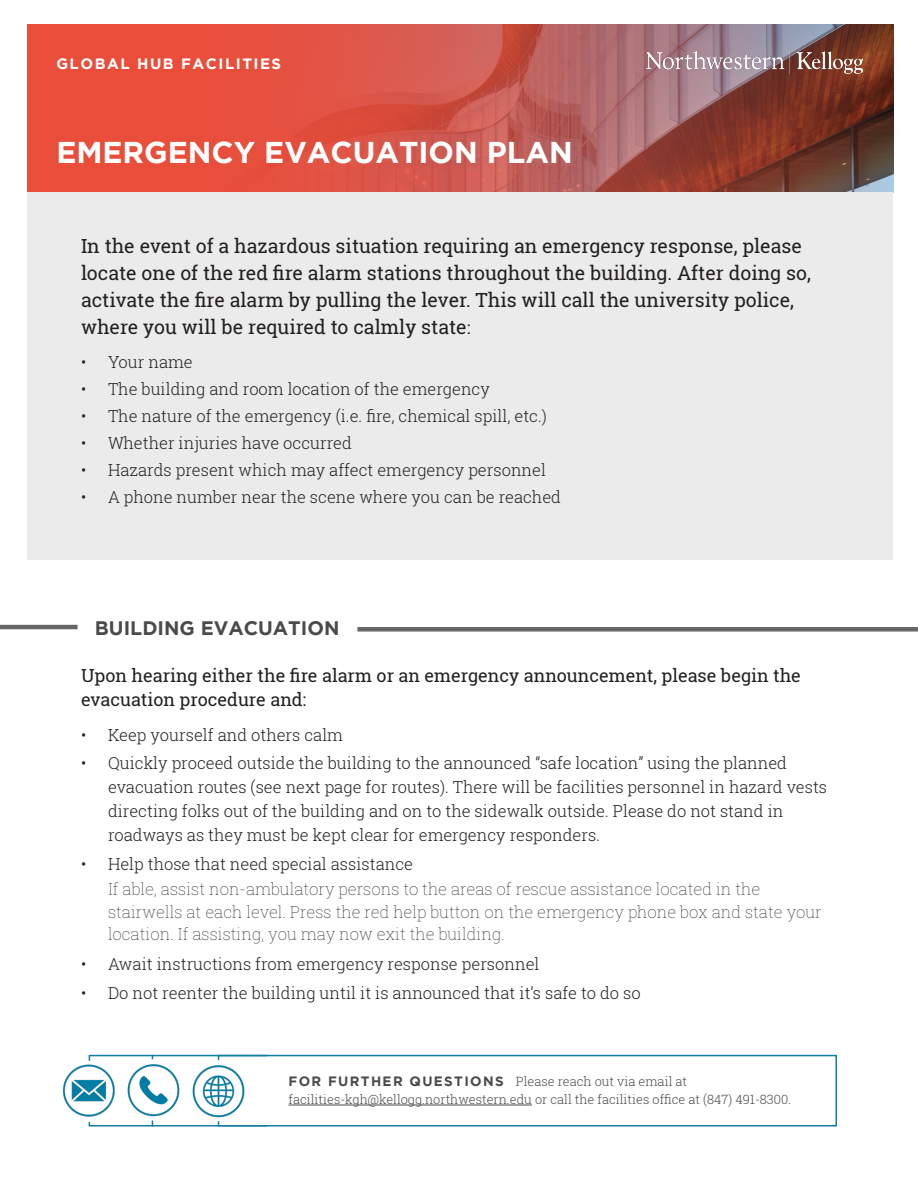
<style>
.page{position:relative;width:918px;height:1188px;background:#fff}
.page>*{position:absolute;margin:0;border:0;box-sizing:border-box;transform-origin:0 0}
.t1{font:700 30px "Gotham";color:#fff}
.t2{font:19.5px/27px "Roboto Slab";color:#231f20}
.t3{font:700 19.5px "Gotham";color:#494a4a}
.t4{font:18px/24px "Roboto Slab";color:#231f20}
.t5{font:300 16.5px/24px "Roboto Slab";color:#231f20}
.t6{font:100 16.5px/22.5px "Roboto Slab";color:#231f20}
.t7{font:700 15px "Gotham";letter-spacing:.1em;color:#fff}
.t8{font:300 12.75px "Roboto Slab";color:#494a4a}
.s1{font-size:18px}
.s2{font-family:"Gotham";font-weight:700;font-size:13.5px}
</style>
<div class="page">
<svg style="left:28px;top:24px;width:865px;height:168px;background:#c05247"></svg>
<img style="left:646px;top:51px;width:216px;height:22px">
<div style="left:28px;top:192px;width:865px;height:368px;background:#ebebec"></div>
<div style="left:152px;top:1055px;width:116px;height:72px;border:2px solid #0f7da4"></div>
<div style="left:89px;top:1055px;width:65px;height:72px;border:2px solid #0f7da4"></div>
<div style="left:218px;top:1055px;width:619px;height:71px;border:2px solid #0f7da4"></div>
<div style="left:58px;top:1061px;width:61px;height:61px;background:#fff;border-radius:50%"></div>
<img style="left:63px;top:1064px;width:52px;height:53px">
<div style="left:123px;top:1059px;width:60px;height:62px;background:#fff;border-radius:50%"></div>
<div style="left:187px;top:1060px;width:60px;height:61px;background:#fff;border-radius:50%"></div>
<img style="left:127px;top:1064px;width:53px;height:53px">
<img style="left:192px;top:1065px;width:53px;height:53px">
<hr style="left:289px;top:1105px;width:243px;height:1px;background:#494a4a">
<div style="left:357px;top:627px;width:561px;height:5px;background:#666"></div>
<hr style="left:0;top:625px;width:78px;height:4px;background:#666">
<p class="t7" style="left:56px;top:55px;width:226px">GLOBAL HUB FACILITIES</p>
<p class="t1" style="left:56px;top:135px;width:518px">EMERGENCY EVACUATION PLAN</p>
<p class="t2" style="left:81px;top:232px;width:731px">In the event of a hazardous situation requiring an emergency response, please locate one of the red fire alarm stations throughout the building. After doing so, activate the fire alarm by pulling the lever. This will call the university police, where you will be required to calmly state<span class="s1">:</span></p>
<p class="t5" style="left:81px;top:350px;width:113px">• Your name</p>
<p class="t5" style="left:81px;top:377px;width:410px">• The building and room location of the emergency</p>
<p class="t5" style="left:81px;top:404px;width:467px">• The nature of the emergency (i.e. fire, chemical spill, etc.)</p>
<p class="t5" style="left:81px;top:431px;width:272px">• Whether injuries have occurred</p>
<p class="t5" style="left:81px;top:458px;width:467px">• Hazards present which may affect emergency personnel</p>
<p class="t5" style="left:81px;top:485px;width:482px">• A phone number near the scene where you can be reached</p>
<p class="t3" style="left:95px;top:617px;width:246px">BUILDING EVACUATION</p>
<p class="t4" style="left:81px;top:664px;width:722px">Upon hearing either the fire alarm or an emergency announcement, please begin the evacuation procedure and:</p>
<p class="t5" style="left:81px;top:722px;width:264px">• Keep yourself and others calm</p>
<p class="t5" style="left:108px;top:751px;width:721px;text-indent:-27px">• Quickly proceed outside the building to the announced “safe location” using the planned evacuation routes (see next page for routes). There will be facilities personnel in hazard vests directing folks out of the building and on to the sidewalk outside. Please do not stand in roadways as they must be kept clear for emergency responders.</p>
<p class="t5" style="left:81px;top:851px;width:334px">• Help those that need special assistance</p>
<p class="t6" style="left:108px;top:878px;width:715px">If able, assist non-ambulatory persons to the areas of rescue assistance located in the stairwells at each level. Press the red help button on the emergency phone box and state your location. If assisting, you may now exit the building.</p>
<p class="t5" style="left:81px;top:952px;width:460px">• Await instructions from emergency response personnel</p>
<p class="t5" style="left:81px;top:980px;width:561px">• Do not reenter the building until it is announced that it’s safe to do so</p>
<p class="t8" style="left:289px;top:1072px;width:400px"><span class="s2">FOR FURTHER QUESTIONS</span> Please reach out via email at</p>
<p class="t8" style="left:289px;top:1091px;width:504px">facilities-kgh@kellogg.northwestern.edu or call the facilities office at (847) 491-8300.</p>
</div>
